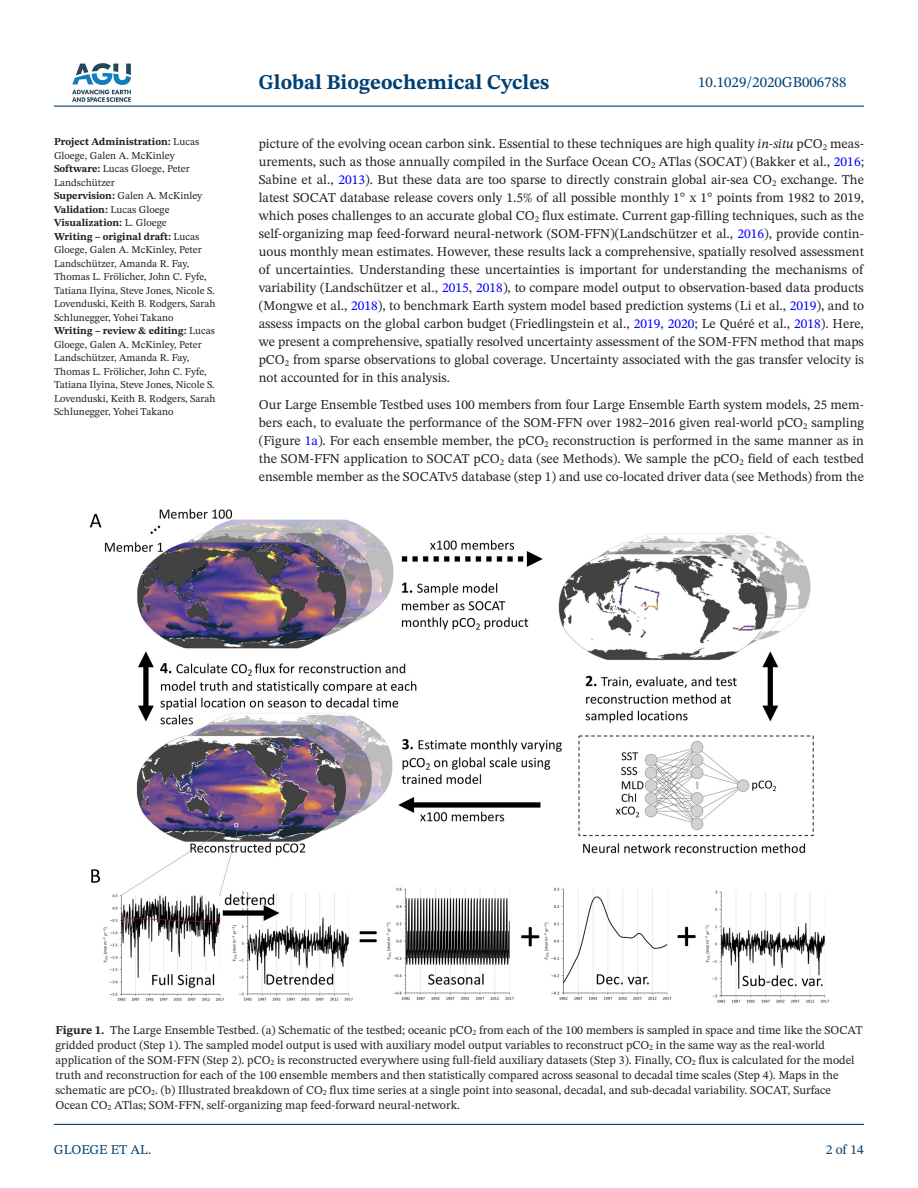
<style>
.page{position:relative;width:918px;height:1188px;background:#fff}
.page>*{position:absolute;margin:0;border:0;box-sizing:border-box;transform-origin:0 0}
.t1{font:700 21px "STIX Two Text";color:#004073}
.t2{font:15px "STIX Two Text";color:#004073}
.t3{font:13.5px/18px "STIX Two Text";color:#231f20;text-align:justify}
.t4{font:13.5px "STIX Two Text";color:#004073}
.t5{font:12px/15px "STIX Two Text";color:#231f20}
.t6{font:10.5px/13.5px "STIX Two Text";color:#231f20}
.s1{font-weight:700}
.s2{font-style:italic}
.s3{color:#00f}
</style>
<div class="page">
<hr style="left:54px;top:106px;width:810px;height:1px;background:#004073">
<hr style="left:54px;top:1124px;width:810px;height:1px;background:#004073">
<img style="left:72px;top:63px;width:59px;height:39px">
<img style="left:89px;top:509px;width:740px;height:494px">
<p class="t6" style="left:54px;top:135px;width:163px"><span class="s1">Project Administration:</span> Lucas<br>Gloege, Galen A. McKinley<br><span class="s1">Software:</span> Lucas Gloege, Peter<br>Landschützer<br><span class="s1">Supervision:</span> Galen A. McKinley<br><span class="s1">Validation:</span> Lucas Gloege<br><span class="s1">Visualization:</span> L. Gloege<br><span class="s1">Writing – original draft:</span> Lucas<br>Gloege, Galen A. McKinley, Peter<br>Landschützer, Amanda R. Fay,<br>Thomas L. Frölicher, John C. Fyfe,<br>Tatiana Ilyina, Steve Jones, Nicole S.<br>Lovenduski, Keith B. Rodgers, Sarah<br>Schlunegger, Yohei Takano<br><span class="s1">Writing – review &amp; editing:</span> Lucas<br>Gloege, Galen A. McKinley, Peter<br>Landschützer, Amanda R. Fay,<br>Thomas L. Frölicher, John C. Fyfe,<br>Tatiana Ilyina, Steve Jones, Nicole S.<br>Lovenduski, Keith B. Rodgers, Sarah<br>Schlunegger, Yohei Takano</p>
<h1 class="t1" style="left:258px;top:67px;width:293px">Global Biogeochemical Cycles</h1>
<p class="t2" style="left:698px;top:72px;width:150px">10.1029/2020GB006788</p>
<p class="t3" style="left:259px;top:134px;width:607px">picture of the evolving ocean carbon sink. Essential to these techniques are high quality <span class="s2">in-situ</span> pCO<sub>2</sub> meas&shy;urements, such as those annually compiled in the Surface Ocean CO<sub>2</sub> ATlas (SOCAT) (Bakker et al., <span class="s3">2016</span>; Sabine et al., <span class="s3">2013</span>). But these data are too sparse to directly constrain global air-sea CO<sub>2</sub> exchange. The latest SOCAT database release covers only 1.5% of all possible monthly 1° x 1° points from 1982 to 2019, which poses challenges to an accurate global CO<sub>2</sub> flux estimate. Current gap-filling techniques, such as the self-organizing map feed-forward neural-network (SOM-FFN)(Landschützer et al., <span class="s3">2016</span>), provide contin&shy;uous monthly mean estimates. However, these results lack a comprehensive, spatially resolved assessment of uncertainties. Understanding these uncertainties is important for understanding the mechanisms of variability (Landschützer et al., <span class="s3">2015</span>, <span class="s3">2018</span>), to compare model output to observation-based data products (Mongwe et al., <span class="s3">2018</span>), to benchmark Earth system model based prediction systems (Li et al., <span class="s3">2019</span>), and to assess impacts on the global carbon budget (Friedlingstein et al., <span class="s3">2019</span>, <span class="s3">2020</span>; Le Quéré et al., <span class="s3">2018</span>). Here, we present a comprehensive, spatially resolved uncertainty assessment of the SOM-FFN method that maps pCO<sub>2</sub> from sparse observations to global coverage. Uncertainty associated with the gas transfer velocity is not accounted for in this analysis.</p>
<p class="t3" style="left:259px;top:395px;width:607px">Our Large Ensemble Testbed uses 100 members from four Large Ensemble Earth system models, 25 mem&shy;bers each, to evaluate the performance of the SOM-FFN over 1982–2016 given real-world pCO<sub>2</sub> sampling (Figure <span class="s3">1a</span>). For each ensemble member, the pCO<sub>2</sub> reconstruction is performed in the same manner as in the SOM-FFN application to SOCAT pCO<sub>2</sub> data (see Methods). We sample the pCO<sub>2</sub> field of each testbed ensemble member as the SOCATv5 database (step 1) and use co-located driver data (see Methods) from the</p>
<p class="t5" style="left:55px;top:1022px;width:809px"><span class="s1">Figure 1.</span> The Large Ensemble Testbed. (a) Schematic of the testbed; oceanic pCO<sub>2</sub> from each of the 100 members is sampled in space and time like the SOCAT gridded product (Step 1). The sampled model output is used with auxiliary model output variables to reconstruct pCO<sub>2</sub> in the same way as the real-world application of the SOM-FFN (Step 2). pCO<sub>2</sub> is reconstructed everywhere using full-field auxiliary datasets (Step 3). Finally, CO<sub>2</sub> flux is calculated for the model truth and reconstruction for each of the 100 ensemble members and then statistically compared across seasonal to decadal time scales (Step 4). Maps in the schematic are pCO<sub>2</sub>. (b) Illustrated breakdown of CO<sub>2</sub> flux time series at a single point into seasonal, decadal, and sub-decadal variability. SOCAT, Surface Ocean CO<sub>2</sub> ATlas; SOM-FFN, self-organizing map feed-forward neural-network.</p>
<p class="t4" style="left:54px;top:1140px;width:99px">GLOEGE ET AL.</p>
<p class="t4" style="left:826px;top:1140px;width:40px">2 of 14</p>
</div>
